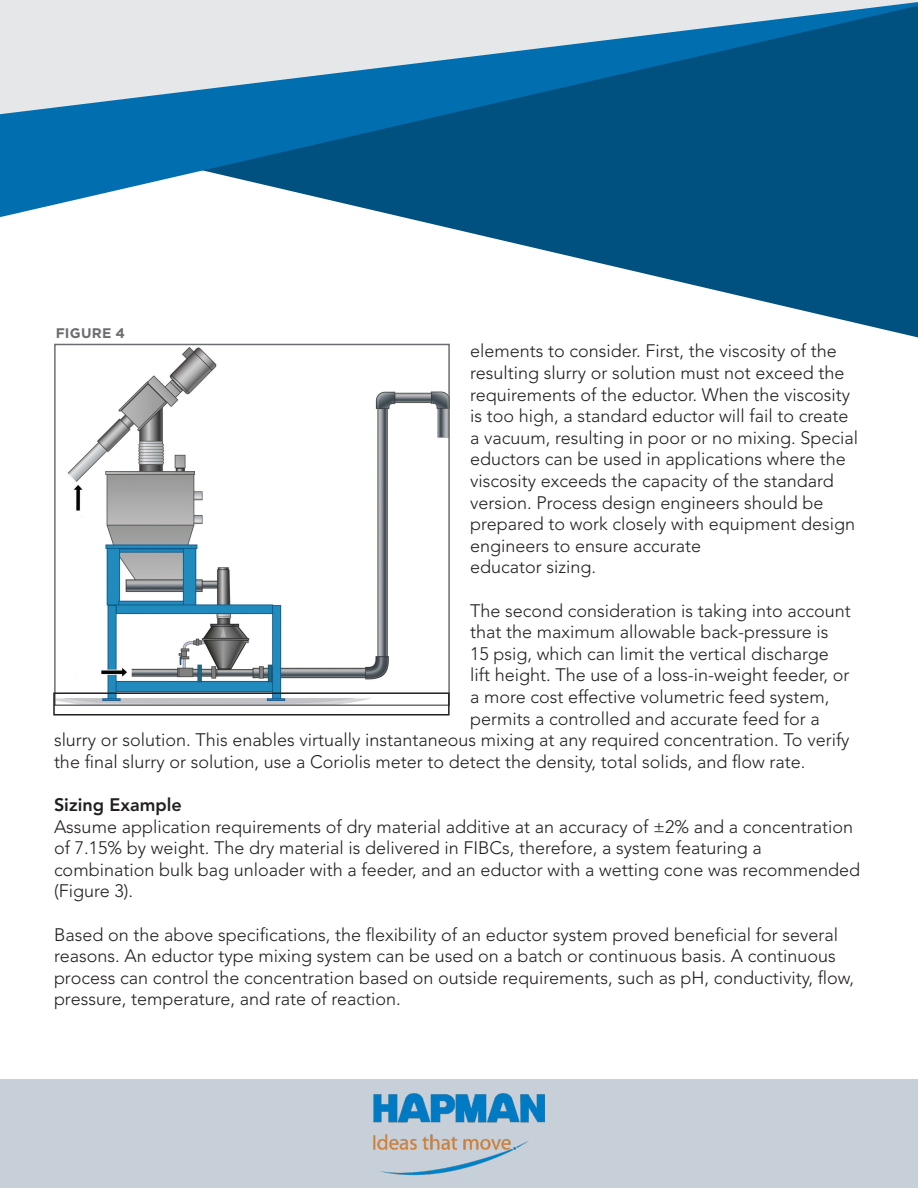
<style>
.page{position:relative;width:918px;height:1188px;background:#fff}
.page>*{position:absolute;margin:0;border:0;box-sizing:border-box;transform-origin:0 0}
.t1{font:300 18px/21.6px "Avenir LT Std";color:#231f20}
.t2{font:800 18px "Avenir LT Std";color:#231f20}
.hap-copyright{font:700 13.8px "Gotham";letter-spacing:.02em;color:#6c6d70}
</style>
<div class="page">
<div style="left:0;top:1079px;width:918px;height:109px;background:#c7d0d8"></div>
<svg style="left:402px;top:217px;width:516px;height:120px"></svg>
<svg style="left:0;top:114px;width:918px;height:103px;background:#196998"></svg>
<img style="left:374px;top:1093px;width:170px;height:83px">
<img style="left:57px;top:348px;width:390px;height:355px">
<div style="left:54px;top:344px;width:396px;height:362px;border:2px solid #6c6d70"></div>
<div style="left:53px;top:692px;width:397px;height:24px;border:2px solid #231f20"></div>
<svg style="left:0;top:0;width:918px;height:114px;background:#76a4c1"></svg>
<p class="hap-copyright" style="left:56px;top:324px;width:71px">FIGURE 4</p>
<p class="t1" style="left:470px;top:340px;width:390px">elements to consider. First, the viscosity of the resulting slurry or solution must not exceed the requirements of the eductor. When the viscosity is too high, a standard eductor will fail to create a vacuum, resulting in poor or no mixing. Special eductors can be used in applications where the viscosity exceeds the capacity of the standard version. Process design engineers should be prepared to work closely with equipment design engineers to ensure accurate<br>educator sizing.</p>
<p class="t1" style="left:470px;top:600px;width:382px">The second consideration is taking into account</p>
<p class="t1" style="left:470px;top:621px;width:360px">that the maximum allowable back-pressure is</p>
<p class="t1" style="left:470px;top:643px;width:360px">15 psig, which can limit the vertical discharge</p>
<p class="t1" style="left:470px;top:664px;width:381px">lift height. The use of a loss-in-weight feeder, or</p>
<p class="t1" style="left:470px;top:686px;width:361px">a more cost effective volumetric feed system,</p>
<p class="t1" style="left:470px;top:708px;width:351px">permits a controlled and accurate feed for a</p>
<p class="t1" style="left:54px;top:729px;width:797px">slurry or solution. This enables virtually instantaneous mixing at any required concentration. To verify</p>
<p class="t1" style="left:54px;top:751px;width:753px">the final slurry or solution, use a Coriolis meter to detect the density, total solids, and flow rate.</p>
<p class="t2" style="left:54px;top:794px;width:129px">Sizing Example</p>
<p class="t1" style="left:54px;top:816px;width:808px">Assume application requirements of dry material additive at an accuracy of ±2% and a concentration of 7.15% by weight. The dry material is delivered in FIBCs, therefore, a system featuring a combination bulk bag unloader with a feeder, and an eductor with a wetting cone was recommended (Figure 3).</p>
<p class="t1" style="left:54px;top:924px;width:802px">Based on the above specifications, the flexibility of an eductor system proved beneficial for several reasons. An eductor type mixing system can be used on a batch or continuous basis. A continuous process can control the concentration based on outside requirements, such as pH, conductivity, flow, pressure, temperature, and rate of reaction.</p>
</div>
